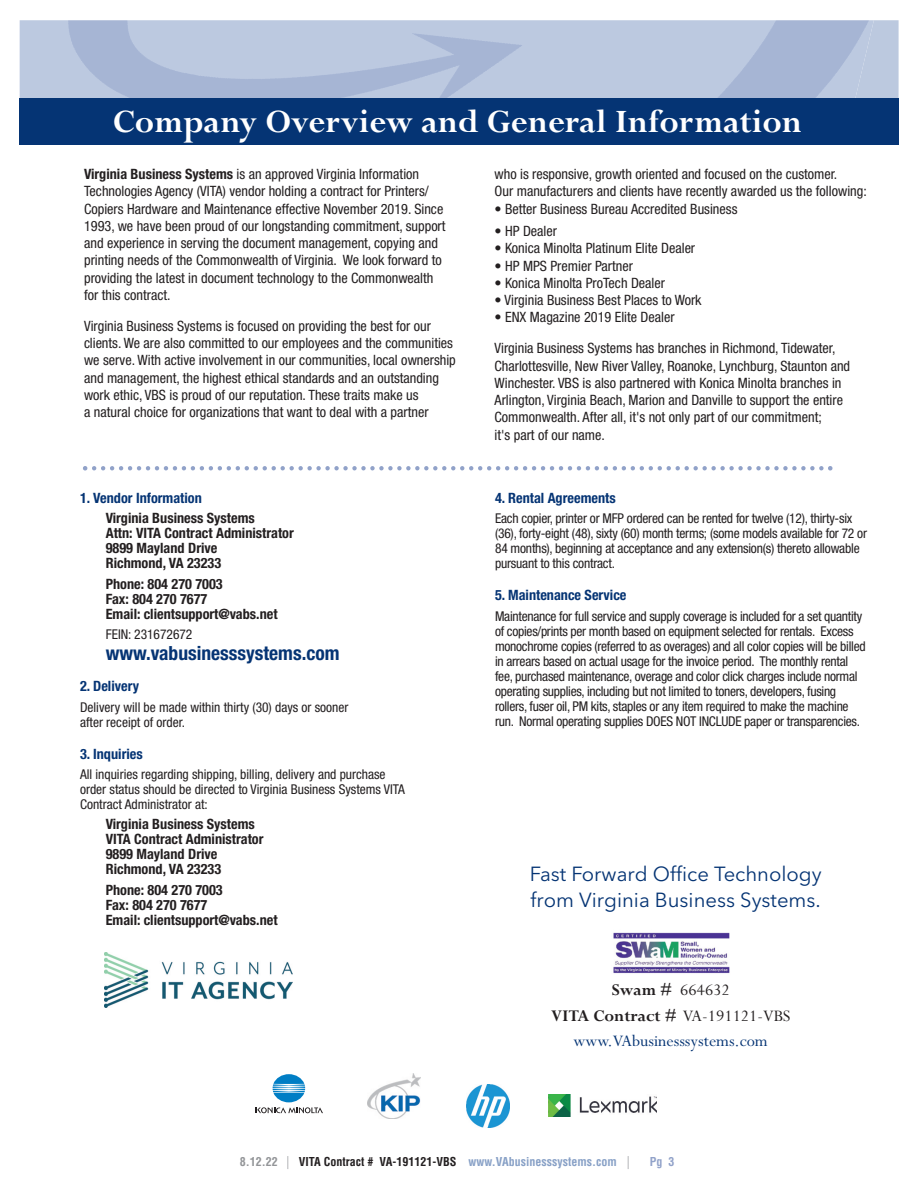
<style>
.page{position:relative;width:918px;height:1188px;background:#fff}
.page>*{position:absolute;margin:0;border:0;box-sizing:border-box;transform-origin:0 0}
.t1{font:700 36px "Perpetua";color:#fff}
.t2{font:20.25px/25.7px "Avenir Next";color:#053474}
.t3{font:700 condensed 19.5px "Helvetica Neue";color:#053474}
.t4{font:18px/25.5px "Perpetua";color:#053474;text-align:center}
.t5{font:condensed 14.25px/17.2px "Helvetica Neue";color:#231f20}
.t6{font:700 condensed 14.25px/15px "Helvetica Neue";color:#231f20}
.t7{font:700 condensed 14.25px "Helvetica Neue";color:#053474}
.t8{font:condensed 13.5px/15px "Helvetica Neue";letter-spacing:-.02em;color:#231f20}
.t9{font:condensed 13.5px/15px "Helvetica Neue";color:#231f20}
.t10{font:700 condensed 12px "Helvetica";color:#231f20}
.t11{font:700 condensed 12px "Helvetica";color:#939598}
.t12{font:700 condensed 12px "Helvetica";color:#91a2c9}
.s1{font-weight:700}
.s2{font-weight:700;color:#231f20}
.s3{color:#231f20}
.s4{color:#87a0c6}
</style>
<div class="page">
<svg style="left:874px;top:20px;width:25px;height:121px;background:#b9c6dd"></svg>
<img style="left:20px;top:20px;width:854px;height:78px">
<div style="left:19px;top:98px;width:879px;height:46px;background:#053474"></div>
<svg style="left:628px;top:1156px;width:1px;height:13px"></svg>
<svg style="left:287px;top:1156px;width:1px;height:13px"></svg>
<svg style="left:256px;top:1074px;width:67px;height:39px"></svg>
<img style="left:367px;top:1074px;width:54px;height:45px">
<img style="left:467px;top:1085px;width:43px;height:43px">
<img style="left:549px;top:1094px;width:108px;height:23px">
<svg style="left:83px;top:466px;width:749px;height:5px"></svg>
<img style="left:613px;top:932px;width:117px;height:42px">
<img style="left:105px;top:953px;width:187px;height:54px">
<h1 class="t1" style="left:113px;top:98px;width:691px">Company Overview and General Information</h1>
<p class="t5" style="left:84px;top:167px;width:363px"><span class="s1">Virginia Business Systems</span> is an approved Virginia Information Technologies Agency (VITA) vendor holding a contract for Printers/ Copiers Hardware and Maintenance effective November 2019. Since 1993, we have been proud of our longstanding commitment, support and experience in serving the document management, copying and printing needs of the Commonwealth of Virginia. We look forward to providing the latest in document technology to the Commonwealth for this contract.</p>
<p class="t5" style="left:84px;top:318px;width:373px">Virginia Business Systems is focused on providing the best for our clients. We are also committed to our employees and the communities we serve. With active involvement in our communities, local ownership and management, the highest ethical standards and an outstanding work ethic, VBS is proud of our reputation. These traits make us<br>a natural choice for organizations that want to deal with a partner</p>
<p class="t7" style="left:80px;top:493px;width:123px">1. Vendor Information</p>
<p class="t6" style="left:106px;top:512px;width:190px">Virginia Business Systems<br>Attn: VITA Contract Administrator<br>9899 Mayland Drive<br>Richmond, VA 23233</p>
<p class="t6" style="left:106px;top:578px;width:173px">Phone: 804 270 7003<br>Fax: 804 270 7677<br>Email: clientsupport@vabs.net</p>
<p class="t9" style="left:106px;top:628px;width:88px">FEIN: 231672672</p>
<h3 class="t3" style="left:106px;top:646px;width:235px">www.vabusinesssystems.com</h3>
<p class="t7" style="left:80px;top:681px;width:60px">2. Delivery</p>
<p class="t9" style="left:80px;top:701px;width:270px">Delivery will be made within thirty (30) days or sooner after receipt of order.</p>
<p class="t7" style="left:80px;top:749px;width:64px">3. Inquiries</p>
<p class="t9" style="left:80px;top:768px;width:327px">All inquiries regarding shipping, billing, delivery and purchase order status should be directed to Virginia Business Systems VITA<br>Contract Administrator at:</p>
<p class="t6" style="left:106px;top:818px;width:159px">Virginia Business Systems<br>VITA Contract Administrator<br>9899 Mayland Drive<br>Richmond, VA 23233</p>
<p class="t6" style="left:106px;top:884px;width:173px">Phone: 804 270 7003<br>Fax: 804 270 7677<br>Email: clientsupport@vabs.net</p>
<p class="t5" style="left:495px;top:167px;width:374px">who is responsive, growth oriented and focused on the customer.<br>Our manufacturers and clients have recently awarded us the following:</p>
<p class="t5" style="left:495px;top:201px;width:244px">• Better Business Bureau Accredited Business</p>
<p class="t5" style="left:495px;top:224px;width:64px">• HP Dealer</p>
<p class="t5" style="left:495px;top:241px;width:202px">• Konica Minolta Platinum Elite Dealer</p>
<p class="t5" style="left:495px;top:258px;width:140px">• HP MPS Premier Partner</p>
<p class="t5" style="left:495px;top:275px;width:172px">• Konica Minolta ProTech Dealer</p>
<p class="t5" style="left:495px;top:293px;width:209px">• Virginia Business Best Places to Work</p>
<p class="t5" style="left:495px;top:303px;width:342px;line-height:31px">• ENX Magazine 2019 Elite Dealer<br>Virginia Business Systems has branches in Richmond, Tidewater,</p>
<p class="t5" style="left:495px;top:358px;width:357px">Charlottesville, New River Valley, Roanoke, Lynchburg, Staunton and Winchester. VBS is also partnered with Konica Minolta branches in Arlington, Virginia Beach, Marion and Danville to support the entire Commonwealth. After all, it's not only part of our commitment;<br>it's part of our name.</p>
<p class="t7" style="left:495px;top:493px;width:122px">4. Rental Agreements</p>
<p class="t8" style="left:495px;top:512px;width:373px">Each copier, printer or MFP ordered can be rented for twelve (12), thirty-six (36), forty-eight (48), sixty (60) month terms; (some models available for 72 or 84 months), beginning at acceptance and any extension(s) thereto allowable pursuant to this contract.</p>
<p class="t7" style="left:495px;top:590px;width:133px">5. Maintenance Service</p>
<p class="t8" style="left:495px;top:610px;width:372px">Maintenance for full service and supply coverage is included for a set quantity of copies/prints per month based on equipment selected for rentals. Excess monochrome copies (referred to as overages) and all color copies will be billed in arrears based on actual usage for the invoice period. The monthly rental fee, purchased maintenance, overage and color click charges include normal operating supplies, including but not limited to toners, developers, fusing rollers, fuser oil, PM kits, staples or any item required to make the machine run. Normal operating supplies DOES NOT INCLUDE paper or transparencies.</p>
<h2 class="t2" style="left:530px;top:861px;width:294px">Fast Forward Office Technology from Virginia Business Systems.</h2>
<p class="t4" style="left:551px;top:977px;width:241px"><span class="s2">Swam #</span> <span class="s3">664632<br></span><span class="s2">VITA Contract #</span> <span class="s3">VA-191121-VBS </span>www.VAbusinesssystems.com</p>
<p class="t11" style="left:240px;top:1155px;width:39px">8.12.22</p>
<p class="t10" style="left:299px;top:1155px;width:319px">VITA Contract # VA-191121-VBS <span class="s4">www.VAbusinesssystems.com</span></p>
<p class="t12" style="left:650px;top:1155px;width:26px">Pg 3</p>
</div>
